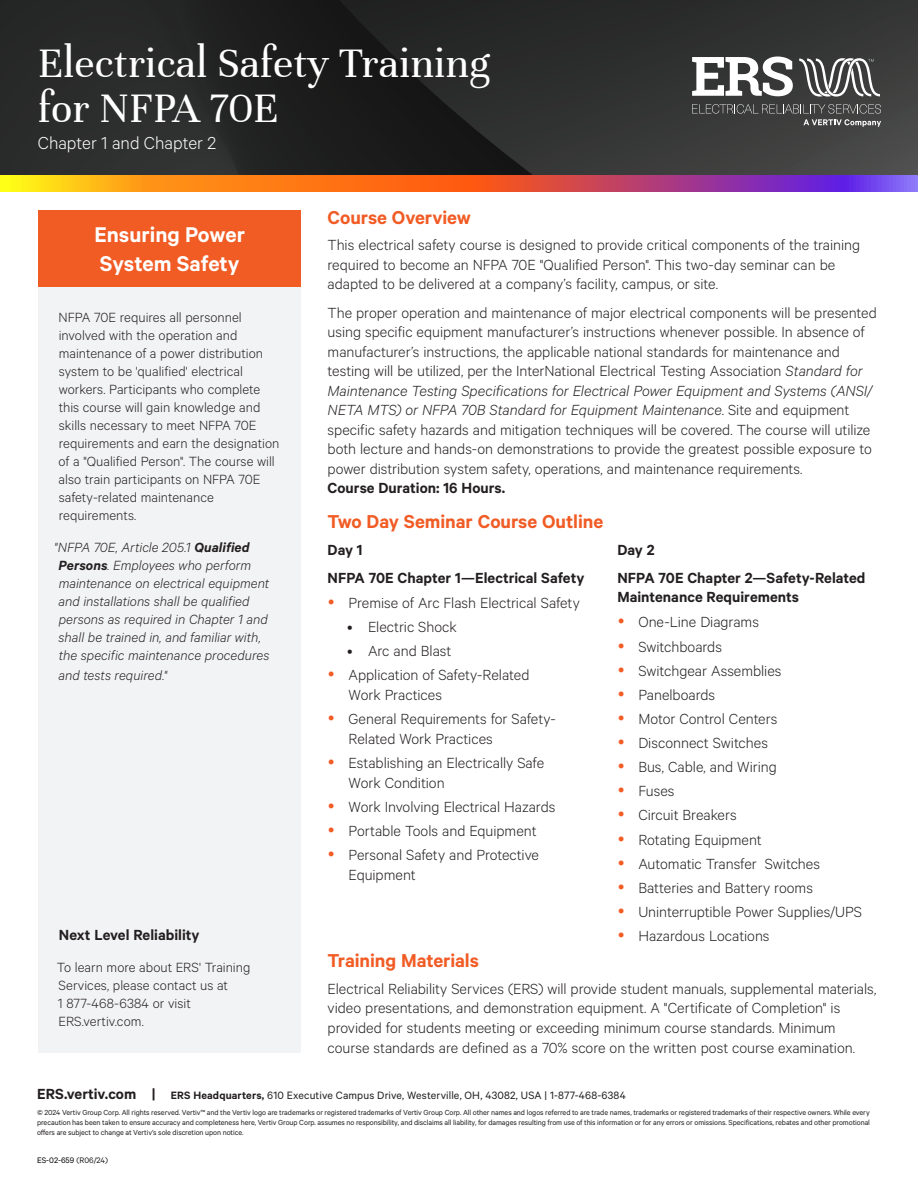
<style>
.page{position:relative;width:918px;height:1188px;background:#fff}
.page>*{position:absolute;margin:0;border:0;box-sizing:border-box;transform-origin:0 0}
.Vertiv_Header_Title{font:45px/45px "Unna";color:#fff}
.Orange_Box_Heading{font:600 24px/28.8px "Calibre";color:#fff}
.Vertiv_Orange_Main_Heading{font:600 21px "Calibre";letter-spacing:-.005em;color:#f15b24}
.Vertiv_Header_Subtitle{font:300 19.5px "Calibre";color:#fff}
.Vertiv_Body_Text{font:300 16.5px/19.5px "Calibre";color:#231f20}
.Vertiv_Heading{font:600 16.5px/19.5px "Calibre";color:#231f20}
.Gray_Column_Heading{font:600 16.5px "Calibre";color:#231f20}
.Gray_Column_Body_Text{font:300 15px/18px "Calibre";color:#231f20}
.Gray_Column_Body_Text-2{font:italic 300 15px/18px "Calibre";color:#231f20}
.t1{font:12px "Calibre";letter-spacing:.01em;color:#231f20}
.t2{font:9px "Calibre";color:#060101}
.t3{font:8.25px/9.8px "Calibre";letter-spacing:-.01em;color:#231f20;text-align:justify}
.s1{font-weight:600}
.s2{font-style:italic}
.s3{font-weight:600;font-size:16.5px}
.s4{color:#231f20}
</style>
<div class="page">
<img style="left:0;top:0;width:918px;height:176px">
<svg style="left:0;top:176px;width:918px;height:16px;background:#d3684f"></svg>
<svg style="left:692px;top:56px;width:101px;height:40px"></svg>
<svg style="left:692px;top:104px;width:189px;height:23px;background:#515151"></svg>
<svg style="left:799px;top:58px;width:81px;height:39px"></svg>
<div style="left:38px;top:251px;width:263px;height:802px;background:#f2f3f4"></div>
<div style="left:38px;top:211px;width:263px;height:76px;background:#f15b24"></div>
<p class="Vertiv_Header_Title" style="left:38px;top:40px;width:454px">Electrical Safety Training for NFPA 70E</p>
<p class="Vertiv_Header_Subtitle" style="left:38px;top:131px;width:180px">Chapter 1 and Chapter 2</p>
<p class="Orange_Box_Heading" style="left:94px;top:219px;width:152px">Ensuring Power<br>System Safety</p>
<p class="Gray_Column_Body_Text" style="left:59px;top:308px;width:222px">NFPA 70E requires all personnel involved with the operation and maintenance of a power distribution system to be 'qualified' electrical workers. Participants who complete this course will gain knowledge and skills necessary to meet NFPA 70E requirements and earn the designation of a "Qualified Person". The course will also train participants on NFPA 70E safety-related maintenance requirements.</p>
<p class="Gray_Column_Body_Text-2" style="left:54px;top:538px;width:217px">"NFPA 70E, Article 205.1 <span class="s1">Qualified Persons</span>. Employees who perform maintenance on electrical equipment and installations shall be qualified persons as required in Chapter 1 and shall be trained in, and familiar with, the specific maintenance procedures</p>
<p class="Gray_Column_Body_Text-2" style="left:58px;top:665px;width:110px">and tests required."</p>
<p class="Gray_Column_Heading" style="left:59px;top:925px;width:142px">Next Level Reliability</p>
<p class="Gray_Column_Body_Text" style="left:57px;top:957px;width:195px">To learn more about ERS' Training<br>Services, please contact us at<br>1 877-468-6384 or visit<br>ERS.vertiv.com.</p>
<p class="Vertiv_Orange_Main_Heading" style="left:328px;top:205px;width:145px">Course Overview</p>
<p class="Vertiv_Body_Text" style="left:328px;top:235px;width:534px">This electrical safety course is designed to provide critical components of the training required to become an NFPA 70E "Qualified Person". This two-day seminar can be adapted to be delivered at a company’s facility, campus, or site.</p>
<p class="Vertiv_Body_Text" style="left:328px;top:302px;width:551px">The proper operation and maintenance of major electrical components will be presented using specific equipment manufacturer’s instructions whenever possible. In absence of manufacturer’s instructions, the applicable national standards for maintenance and testing will be utilized, per the InterNational Electrical Testing Association <span class="s2">Standard for Maintenance Testing Specifications for Electrical Power Equipment and Systems (ANSI/ NETA MTS) or NFPA 70B Standard for Equipment Maintenance</span>. Site and equipment specific safety hazards and mitigation techniques will be covered. The course will utilize both lecture and hands-on demonstrations to provide the greatest possible exposure to power distribution system safety, operations, and maintenance requirements.<br><span class="s1">Course Duration: 16 Hours.</span></p>
<p class="Vertiv_Orange_Main_Heading" style="left:328px;top:509px;width:277px">Two Day Seminar Course Outline</p>
<p class="Vertiv_Heading" style="left:328px;top:539px;width:37px">Day 1</p>
<p class="Vertiv_Heading" style="left:328px;top:567px;width:258px">NFPA 70E Chapter 1—Electrical Safety</p>
<p class="Vertiv_Body_Text" style="left:349px;top:592px;width:233px">Premise of Arc Flash Electrical Safety</p>
<p class="Vertiv_Body_Text" style="left:347px;top:616px;width:111px">• Electric Shock</p>
<p class="Vertiv_Body_Text" style="left:347px;top:641px;width:106px">• Arc and Blast</p>
<p class="Vertiv_Body_Text" style="left:349px;top:665px;width:182px">Application of Safety-Related<br>Work Practices</p>
<p class="Vertiv_Body_Text" style="left:349px;top:708px;width:209px">General Requirements for Safety-<br>Related Work Practices</p>
<p class="Vertiv_Body_Text" style="left:349px;top:752px;width:197px">Establishing an Electrically Safe<br>Work Condition</p>
<p class="Vertiv_Body_Text" style="left:349px;top:796px;width:208px">Work Involving Electrical Hazards</p>
<p class="Vertiv_Body_Text" style="left:349px;top:821px;width:190px">Portable Tools and Equipment</p>
<p class="Vertiv_Body_Text" style="left:349px;top:845px;width:192px">Personal Safety and Protective<br>Equipment</p>
<p class="Vertiv_Heading" style="left:617px;top:539px;width:39px">Day 2</p>
<p class="Vertiv_Heading" style="left:617px;top:567px;width:250px">NFPA 70E Chapter 2—Safety-Related<br>Maintenance Requirements</p>
<p class="Vertiv_Body_Text" style="left:638px;top:612px;width:122px">One-Line Diagrams</p>
<p class="Vertiv_Body_Text" style="left:638px;top:636px;width:85px">Switchboards</p>
<p class="Vertiv_Body_Text" style="left:638px;top:660px;width:145px">Switchgear Assemblies</p>
<p class="Vertiv_Body_Text" style="left:638px;top:684px;width:78px">Panelboards</p>
<p class="Vertiv_Body_Text" style="left:638px;top:708px;width:141px">Motor Control Centers</p>
<p class="Vertiv_Body_Text" style="left:638px;top:732px;width:131px">Disconnect Switches</p>
<p class="Vertiv_Body_Text" style="left:638px;top:757px;width:140px">Bus, Cable, and Wiring</p>
<p class="Vertiv_Body_Text" style="left:638px;top:781px;width:38px">Fuses</p>
<p class="Vertiv_Body_Text" style="left:638px;top:805px;width:100px">Circuit Breakers</p>
<p class="Vertiv_Body_Text" style="left:638px;top:829px;width:125px">Rotating Equipment</p>
<p class="Vertiv_Body_Text" style="left:638px;top:853px;width:183px">Automatic Transfer Switches</p>
<p class="Vertiv_Body_Text" style="left:638px;top:877px;width:176px">Batteries and Battery rooms</p>
<p class="Vertiv_Body_Text" style="left:638px;top:901px;width:225px">Uninterruptible Power Supplies/UPS</p>
<p class="Vertiv_Body_Text" style="left:638px;top:925px;width:133px">Hazardous Locations</p>
<p class="Vertiv_Orange_Main_Heading" style="left:328px;top:948px;width:153px">Training Materials</p>
<p class="Vertiv_Body_Text" style="left:328px;top:978px;width:550px">Electrical Reliability Services (ERS) will provide student manuals, supplemental materials, video presentations, and demonstration equipment. A "Certificate of Completion" is provided for students meeting or exceeding minimum course standards. Minimum course standards are defined as a 70% score on the written post course examination.</p>
<p class="t1" style="left:37px;top:1088px;width:590px"><span class="s3">ERS.vertiv.com |</span> <span class="s1">ERS Headquarters,</span> 610 Executive Campus Drive, Westerville, OH, 43082, USA | 1-877-468-6384</p>
<p class="t3" style="left:37px;top:1108px;width:834px">© 2024 Vertiv Group Corp. All rights reserved. Vertiv™ and the Vertiv logo are trademarks or registered trademarks of Vertiv Group Corp. All other names and logos referred to are trade names, trademarks or registered trademarks of their respective owners. While every precaution has been taken to ensure accuracy and completeness here, Vertiv Group Corp. assumes no responsibility, and disclaims all liability, for damages resulting from use of this information or for any errors or omissions. Specifications, rebates and other promotional offers are subject to change at Vertiv’s sole discretion upon notice.</p>
<p class="t2" style="left:37px;top:1155px;width:72px">ES-02-659 <span class="s4">(R06/24)</span></p>
</div>
